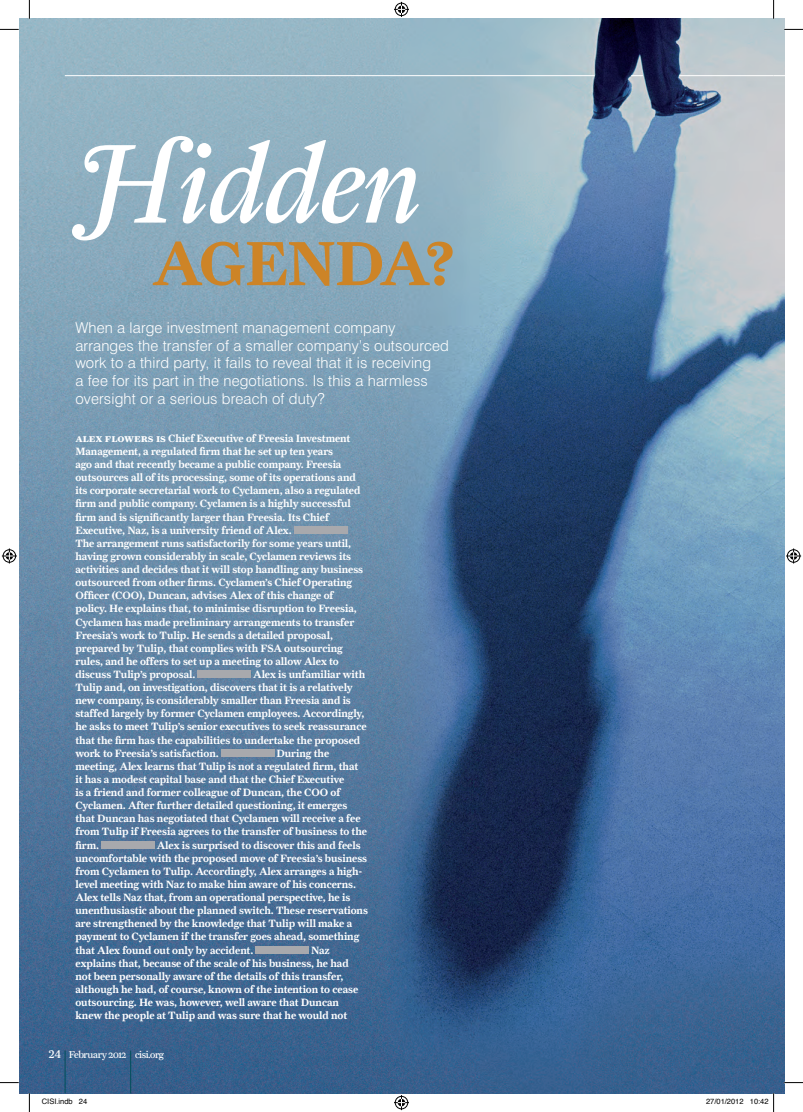
<style>
.page{position:relative;width:803px;height:1112px;background:#fff}
.page>*{position:absolute;margin:0;border:0;box-sizing:border-box;transform-origin:0 0}
.t1{font:112.5px "Farnham Display Reg Ital Swash";letter-spacing:-.02em;color:#fff}
.t2{font:62.5px "Farnham Text Semi";letter-spacing:-.02em;color:#cd8427}
.t3{font:300 15px/17.5px "Swiss 721 BT";letter-spacing:.01em;color:#fff}
.t4{font:10.62px/13.1px "Farnham Text Semi";letter-spacing:-.005em;color:#fff}
.t5{font:10px "Farnham Text";letter-spacing:-.04em;color:#fff}
.t6{font:7.5px "Helvetica";color:#000}
.s1{font-family:"Farnham Text Bold SC"}
.s2{font-family:"Farnham Display";font-size:11.25px}
</style>
<div class="page">
<img style="left:20px;top:19px;width:764px;height:1073px">
<hr style="left:679px;top:75px;width:94px;height:1px;background:#fff">
<hr style="left:65px;top:75px;width:530px;height:1px;background:#fff">
<svg style="left:631px;top:75px;width:12px;height:1px"></svg>
<hr style="left:65px;top:1050px;width:1px;height:42px;background:#004e59">
<hr style="left:130px;top:1050px;width:1px;height:42px;background:#004e59">
<div style="left:294px;top:526px;width:53px;height:7px;background:#a8a9ad"></div>
<div style="left:198px;top:670px;width:53px;height:7px;background:#a8a9ad"></div>
<div style="left:221px;top:749px;width:53px;height:7px;background:#a8a9ad"></div>
<div style="left:101px;top:841px;width:54px;height:7px;background:#a8a9ad"></div>
<div style="left:256px;top:946px;width:53px;height:7px;background:#a8a9ad"></div>
<svg style="left:0;top:29px;width:19px;height:1px"></svg>
<svg style="left:784px;top:29px;width:19px;height:1px"></svg>
<svg style="left:0;top:1082px;width:19px;height:1px"></svg>
<svg style="left:784px;top:1081px;width:19px;height:2px"></svg>
<svg style="left:29px;top:0;width:1px;height:19px"></svg>
<svg style="left:29px;top:1092px;width:1px;height:19px"></svg>
<svg style="left:773px;top:0;width:1px;height:19px"></svg>
<svg style="left:394px;top:2px;width:15px;height:15px"></svg>
<svg style="left:394px;top:1095px;width:15px;height:14px"></svg>
<svg style="left:2px;top:548px;width:15px;height:15px"></svg>
<svg style="left:786px;top:548px;width:15px;height:15px"></svg>
<svg style="left:750px;top:1092px;width:24px;height:19px"></svg>
<h1 class="t1" style="left:81px;top:118px;width:343px">Hidden</h1>
<h2 class="t2" style="left:152px;top:225px;width:305px">agenda?</h2>
<p class="t3" style="left:75px;top:319px;width:375px">When a large investment management company arranges the transfer of a smaller company’s outsourced work to a third party, it fails to reveal that it is receiving<br>a fee for its part in the negotiations. Is this a harmless oversight or a serious breach of duty?</p>
<p class="t4" style="left:75px;top:431px;width:289px"><span class="s1">alex flowers is</span> Chief Executive of Freesia Investment Management, a regulated firm that he set up ten years<br>ago and that recently became a public company. Freesia outsources all of its processing, some of its operations and its corporate secretarial work to Cyclamen, also a regulated firm and public company. Cyclamen is a highly successful firm and is significantly larger than Freesia. Its Chief Executive, Naz, is a university friend of Alex.<br>The arrangement runs satisfactorily for some years until, having grown considerably in scale, Cyclamen reviews its activities and decides that it will stop handling any business outsourced from other firms. Cyclamen’s Chief Operating Officer (COO</p>
<p class="t4" style="left:75px;top:588px;width:283px;text-indent:63px">), Duncan, advises Alex of this change of policy. He explains that, to minimise disruption to Freesia, Cyclamen has made preliminary arrangements to transfer Freesia’s work to Tulip. He sends a detailed proposal, prepared by Tulip, that complies with FSA outsourcing rules, and he offers to set up a meeting to allow Alex to discuss Tulip’s proposal.</p>
<p class="t4" style="left:75px;top:667px;width:293px;text-indent:178px">Alex is unfamiliar with Tulip and, on investigation, discovers that it is a relatively new company, is considerably smaller than Freesia and is staffed largely by former Cyclamen employees. Accordingly, he asks to meet Tulip’s senior executives to seek reassurance that the firm has the capabilities to undertake the proposed work to Freesia’s satisfaction.</p>
<p class="t4" style="left:75px;top:746px;width:284px;text-indent:201px">During the meeting, Alex learns that Tulip is not a regulated firm, that it has a modest capital base and that the Chief Executive<br>is a friend and former colleague of Duncan, the COO</p>
<p class="t4" style="left:75px;top:785px;width:293px;text-indent:255px">of Cyclamen. After further detailed questioning, it emerges that Duncan has negotiated that Cyclamen will receive a fee from Tulip if Freesia agrees to the transfer of business to the firm.</p>
<p class="t4" style="left:75px;top:838px;width:294px;text-indent:81px">Alex is surprised to discover this and feels uncomfortable with the proposed move of Freesia’s business from Cyclamen to Tulip. Accordingly, Alex arranges a high&shy;level meeting with Naz to make him aware of his concerns.<br>Alex tells Naz that, from an operational perspective, he is unenthusiastic about the planned switch. These reservations are strengthened by the knowledge that Tulip will make a payment to Cyclamen if the transfer goes ahead, something that Alex found out only by accident.</p>
<p class="t4" style="left:75px;top:942px;width:284px;text-indent:236px">Naz explains that, because of the scale of his business, he had not been personally aware of the details of this transfer, although he had, of course, known of the intention to cease outsourcing. He was, however, well aware that Duncan knew the people at Tulip and was sure that he would not</p>
<p class="t5" style="left:49px;top:1048px;width:117px"><span class="s2">24</span> February 2012 cisi.org</p>
<p class="t6" style="left:42px;top:1095px;width:47px">CISI.indb 24</p>
<p class="t6" style="left:706px;top:1095px;width:64px">27/01/2012 10:42</p>
</div>
